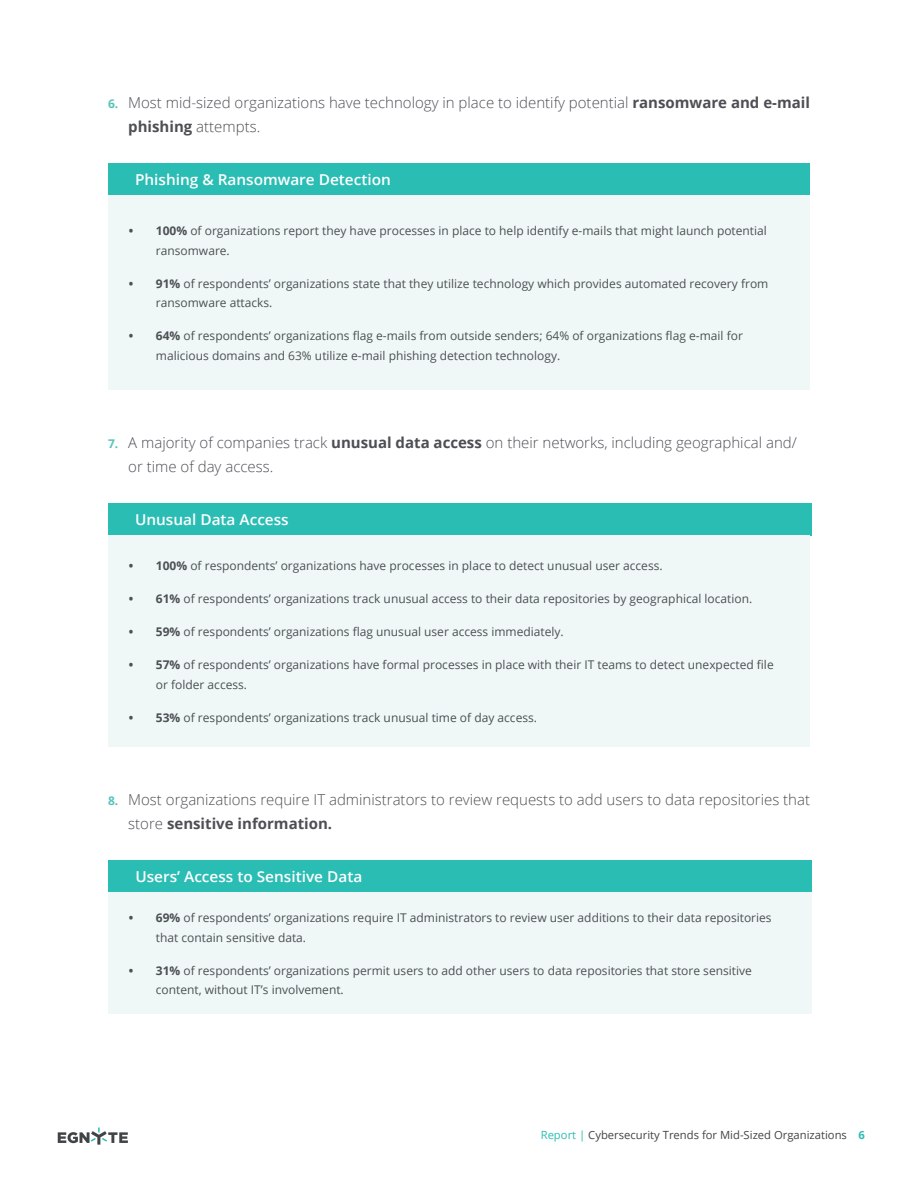
<style>
.page{position:relative;width:918px;height:1188px;background:#fff}
.page>*{position:absolute;margin:0;border:0;box-sizing:border-box;transform-origin:0 0}
.t1{font:300 15px/24px "Open Sans";color:#4d4f54}
.body_text{font:600 15px "Open Sans";color:#fff}
.t2{font:12px/19.5px "Open Sans";color:#4d4f54}
.t3{font:11.25px "Open Sans";color:#414446}
.s1{font-weight:700;font-size:12px;color:#57c3ba}
.s2{font-weight:700}
.s3{color:#2abdb4}
.s4{font-weight:700;color:#2abdb4}
</style>
<div class="page">
<svg style="left:58px;top:1128px;width:70px;height:17px"></svg>
<div style="left:108px;top:163px;width:702px;height:32px;background:#2abdb4"></div>
<div style="left:108px;top:195px;width:702px;height:195px;background:#eff8f7"></div>
<div style="left:108px;top:503px;width:703px;height:33px;background:#2abdb4"></div>
<div style="left:108px;top:536px;width:702px;height:211px;background:#eff8f7"></div>
<div style="left:108px;top:860px;width:704px;height:33px;background:#2abdb4"></div>
<div style="left:108px;top:893px;width:704px;height:121px;background:#eff8f7"></div>
<p class="t1" style="left:128px;top:90px;width:683px;text-indent:-20px"><span class="s1">6.</span> Most mid-sized organizations have technology in place to identify potential <span class="s2">ransomware and e-mail phishing</span> attempts.</p>
<p class="body_text" style="left:135px;top:169px;width:257px">Phishing &amp; Ransomware Detection</p>
<p class="t2" style="left:156px;top:221px;width:612px;text-indent:-27px"><span class="s2">• 100%</span> of organizations report they have processes in place to help identify e-mails that might launch potential ransomware.</p>
<p class="t2" style="left:156px;top:273px;width:614px;text-indent:-27px"><span class="s2">• 91%</span> of respondents’ organizations state that they utilize technology which provides automated recovery from ransomware attacks.</p>
<p class="t2" style="left:156px;top:326px;width:589px;text-indent:-27px"><span class="s2">• 64%</span> of respondents’ organizations flag e-mails from outside senders; 64% of organizations flag e-mail for malicious domains and 63% utilize e-mail phishing detection technology.</p>
<p class="t1" style="left:128px;top:430px;width:670px;text-indent:-20px"><span class="s1">7.</span> A majority of companies track <span class="s2">unusual data access</span> on their networks, including geographical and/ or time of day access.</p>
<p class="body_text" style="left:135px;top:509px;width:155px">Unusual Data Access</p>
<p class="t2" style="left:129px;top:556px;width:535px"><span class="s2">• 100%</span> of respondents’ organizations have processes in place to detect unusual user access.</p>
<p class="t2" style="left:129px;top:589px;width:625px"><span class="s2">• 61%</span> of respondents’ organizations track unusual access to their data repositories by geographical location.</p>
<p class="t2" style="left:129px;top:622px;width:436px"><span class="s2">• 59%</span> of respondents’ organizations flag unusual user access immediately.</p>
<p class="t2" style="left:156px;top:655px;width:619px;text-indent:-27px"><span class="s2">• 57%</span> of respondents’ organizations have formal processes in place with their IT teams to detect unexpected file or folder access.</p>
<p class="t2" style="left:129px;top:707px;width:410px"><span class="s2">• 53%</span> of respondents’ organizations track unusual time of day access.</p>
<p class="t1" style="left:128px;top:788px;width:683px;text-indent:-20px"><span class="s1">8.</span> Most organizations require IT administrators to review requests to add users to data repositories that store <span class="s2">sensitive information.</span></p>
<p class="body_text" style="left:135px;top:867px;width:228px">Users’ Access to Sensitive Data</p>
<p class="t2" style="left:156px;top:908px;width:617px;text-indent:-27px"><span class="s2">• 69%</span> of respondents’ organizations require IT administrators to review user additions to their data repositories that contain sensitive data.</p>
<p class="t2" style="left:156px;top:960px;width:597px;text-indent:-27px"><span class="s2">• 31%</span> of respondents’ organizations permit users to add other users to data repositories that store sensitive content, without IT’s involvement.</p>
<p class="t3" style="left:541px;top:1127px;width:326px"><span class="s3">Report |</span> Cybersecurity Trends for Mid-Sized Organizations <span class="s4">6</span></p>
</div>
